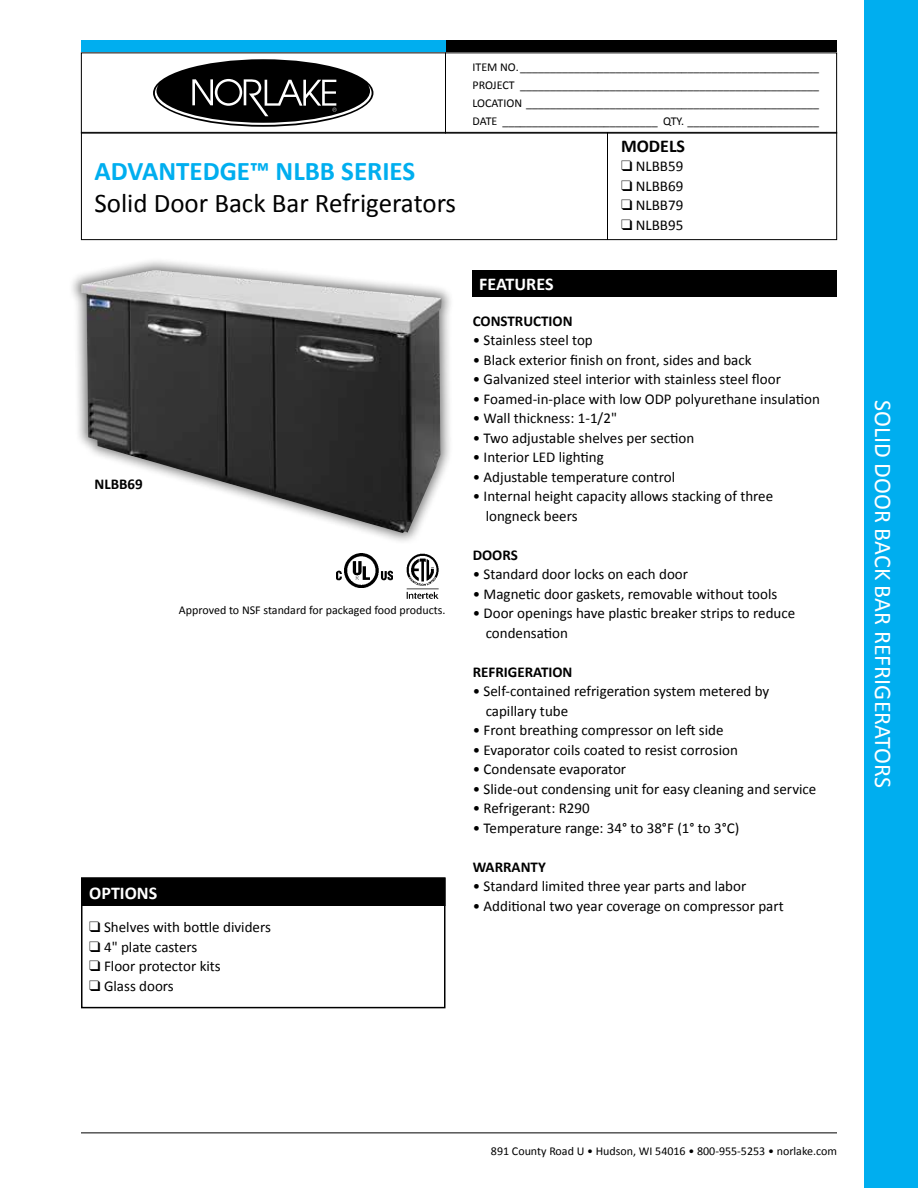
<style>
.page{position:relative;width:918px;height:1188px;background:#fff}
.page>*{position:absolute;margin:0;border:0;box-sizing:border-box;transform-origin:0 0}
.t1{font:27px "Calibri";color:#000}
.t2{font:700 27px "Calibri";color:#00aeef}
.t3{font:24px "Calibri";color:#fff}
.t4{font:700 18px "Calibri";color:#fff}
.t5{font:700 18px "Calibri";color:#000}
.t6{font:15px/19.5px "Calibri";color:#000}
.t7{font:700 15px "Calibri";color:#000}
.t8{font:12px/18px "Calibri";color:#000;text-align:justify}
</style>
<div class="page">
<hr style="left:445px;top:52px;width:1px;height:82px;background:#000">
<div style="left:81px;top:40px;width:756px;height:12px;background:#000"></div>
<div style="left:81px;top:40px;width:365px;height:12px;background:#00aeef"></div>
<hr style="left:81px;top:1132px;width:756px;height:1px;background:#000">
<svg style="left:153px;top:59px;width:220px;height:68px"></svg>
<div style="left:155px;top:61px;width:217px;height:64px;background:#000;border-radius:50%"></div>
<svg style="left:155px;top:79px;width:217px;height:46px"></svg>
<div style="left:69px;top:258px;width:385px;height:287px;background:#000;opacity:.5"></div>
<img style="left:81px;top:270px;width:361px;height:263px">
<div style="left:472px;top:270px;width:365px;height:27px;background:#000"></div>
<div style="left:82px;top:878px;width:363px;height:27px;background:#000"></div>
<div style="left:81px;top:878px;width:365px;height:28px;border:2px solid #000"></div>
<div style="left:81px;top:878px;width:365px;height:130px;border:2px solid #000"></div>
<div style="left:81px;top:132px;width:756px;height:108px;border:1px solid #000"></div>
<hr style="left:607px;top:132px;width:1px;height:108px;background:#000">
<div style="left:864px;top:0;width:54px;height:1188px;background:#00aeef"></div>
<img style="left:406px;top:554px;width:33px;height:45px">
<img style="left:336px;top:554px;width:56px;height:34px">
<h1 class="t2" style="left:94px;top:154px;width:322px">ADVANTEDGE™ NLBB SERIES</h1>
<h1 class="t1" style="left:94px;top:186px;width:363px">Solid Door Back Bar Refrigerators</h1>
<p class="t8" style="left:472px;top:58px;width:348px">ITEM NO. __________________________________________________ PROJECT __________________________________________________ LOCATION _________________________________________________ DATE __________________________ QTY. ______________________</p>
<p class="t5" style="left:621px;top:134px;width:66px">MODELS</p>
<p class="t6" style="left:621px;top:156px;width:64px">❑ NLBB59</p>
<p class="t6" style="left:621px;top:176px;width:64px">❑ NLBB69</p>
<p class="t6" style="left:621px;top:195px;width:64px">❑ NLBB79</p>
<p class="t6" style="left:621px;top:215px;width:64px">❑ NLBB95</p>
<p class="t7" style="left:94px;top:474px;width:50px">NLBB69</p>
<p class="t8" style="left:179px;top:601px;width:268px">Approved to NSF standard for packaged food products.</p>
<p class="t4" style="left:89px;top:882px;width:69px">OPTIONS</p>
<p class="t6" style="left:89px;top:918px;width:183px">❑ Shelves with bottle dividers</p>
<p class="t6" style="left:89px;top:937px;width:110px">❑ 4" plate casters</p>
<p class="t6" style="left:89px;top:957px;width:133px">❑ Floor protector kits</p>
<p class="t6" style="left:89px;top:976px;width:86px">❑ Glass doors</p>
<p class="t4" style="left:479px;top:273px;width:76px">FEATURES</p>
<p class="t7" style="left:473px;top:311px;width:101px">CONSTRUCTION</p>
<p class="t6" style="left:473px;top:330px;width:122px">• Stainless steel top</p>
<p class="t6" style="left:473px;top:350px;width:280px">• Black exterior finish on front, sides and back</p>
<p class="t6" style="left:473px;top:369px;width:310px">• Galvanized steel interior with stainless steel floor</p>
<p class="t6" style="left:473px;top:389px;width:349px">• Foamed-in-place with low ODP polyurethane insulation</p>
<p class="t6" style="left:473px;top:408px;width:146px">• Wall thickness: 1-1/2"</p>
<p class="t6" style="left:473px;top:428px;width:223px">• Two adjustable shelves per section</p>
<p class="t6" style="left:473px;top:447px;width:133px">• Interior LED lighting</p>
<p class="t6" style="left:473px;top:467px;width:204px">• Adjustable temperature control</p>
<p class="t6" style="left:486px;top:486px;width:289px;text-indent:-13px">• Internal height capacity allows stacking of three longneck beers</p>
<p class="t7" style="left:473px;top:545px;width:47px">DOORS</p>
<p class="t6" style="left:473px;top:564px;width:217px">• Standard door locks on each door</p>
<p class="t6" style="left:473px;top:584px;width:306px">• Magnetic door gaskets, removable without tools</p>
<p class="t6" style="left:486px;top:603px;width:311px;text-indent:-13px">• Door openings have plastic breaker strips to reduce condensation</p>
<p class="t7" style="left:473px;top:662px;width:101px">REFRIGERATION</p>
<p class="t6" style="left:486px;top:681px;width:285px;text-indent:-13px">• Self-contained refrigeration system metered by capillary tube</p>
<p class="t6" style="left:473px;top:720px;width:252px">• Front breathing compressor on left side</p>
<p class="t6" style="left:473px;top:740px;width:267px">• Evaporator coils coated to resist corrosion</p>
<p class="t6" style="left:473px;top:759px;width:155px">• Condensate evaporator</p>
<p class="t6" style="left:473px;top:779px;width:345px">• Slide-out condensing unit for easy cleaning and service</p>
<p class="t6" style="left:473px;top:798px;width:118px">• Refrigerant: R290</p>
<p class="t6" style="left:473px;top:818px;width:268px">• Temperature range: 34° to 38°F (1° to 3°C)</p>
<p class="t7" style="left:473px;top:857px;width:75px">WARRANTY</p>
<p class="t6" style="left:473px;top:876px;width:275px">• Standard limited three year parts and labor</p>
<p class="t6" style="left:473px;top:896px;width:313px">• Additional two year coverage on compressor part</p>
<h2 class="t3" style="left:898px;top:400px;width:390px;rotate:90deg">SOLID DOOR BACK BAR REFRIGERATORS</h2>
<p class="t8" style="left:491px;top:1142px;width:347px">891 County Road U • Hudson, WI 54016 • 800-955-5253 • norlake.com</p>
</div>
